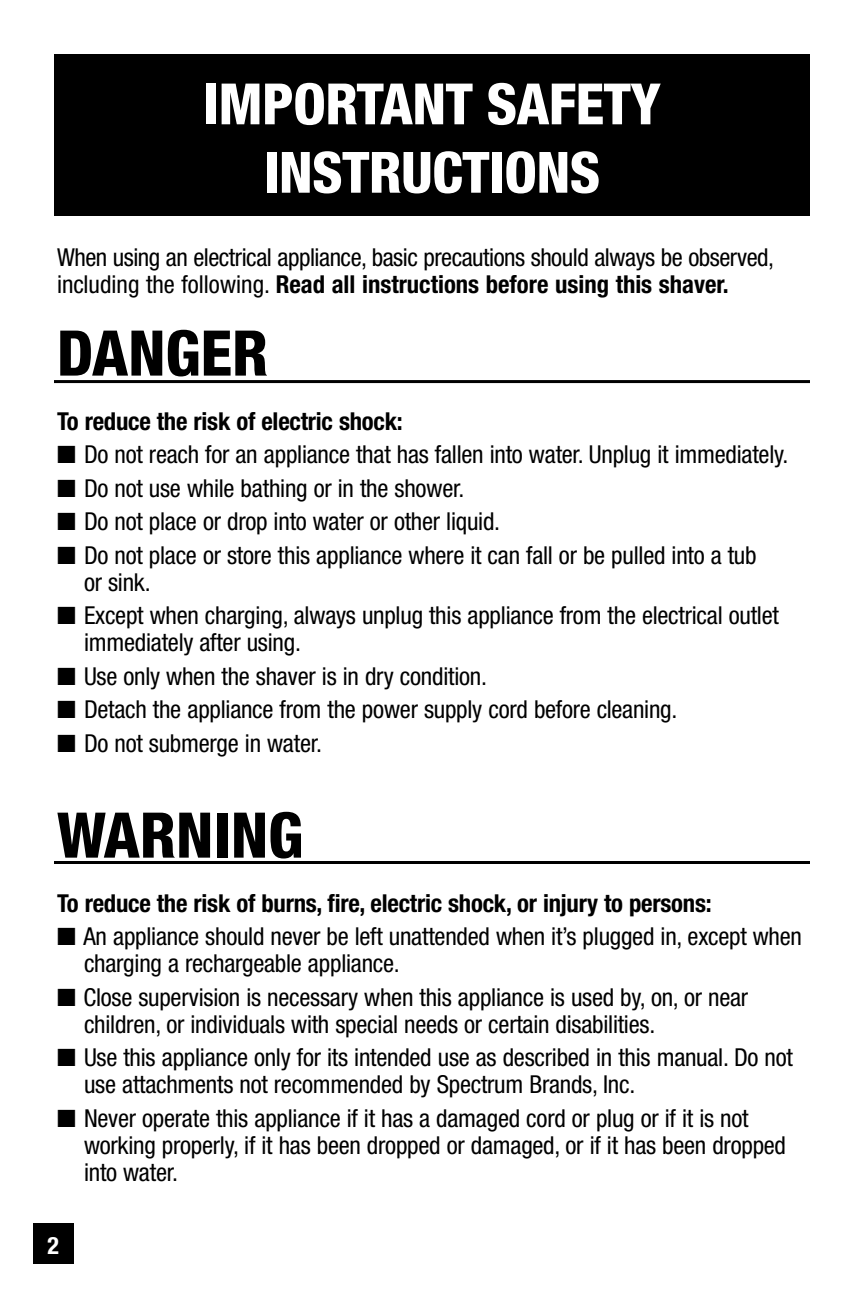
<style>
.page{position:relative;width:864px;height:1296px;background:#fff}
.page>*{position:absolute;margin:0;border:0;box-sizing:border-box;transform-origin:0 0}
.t1{font:800 condensed 63px "Helvetica Neue";color:#000}
.t2{font:800 condensed 57px/68.4px "Helvetica Neue";letter-spacing:-.01em;color:#fff;text-align:center}
.t3{font:condensed 24.6px/27px "Helvetica Neue";letter-spacing:-.01em;color:#000}
.t4{font:700 condensed 24.6px "Helvetica Neue";letter-spacing:-.01em;color:#000}
.t5{font:700 condensed 24px "Helvetica Neue";color:#fff}
.s1{font-weight:700}
</style>
<div class="page">
<div style="left:54px;top:55px;width:756px;height:161px;background:#000"></div>
<div style="left:33px;top:1223px;width:41px;height:41px;background:#000"></div>
<hr style="left:54px;top:861px;width:756px;height:3px;background:#000">
<hr style="left:54px;top:380px;width:756px;height:3px;background:#000">
<h2 class="t2" style="left:203px;top:69px;width:459px">IMPORTANT SAFETY<br>INSTRUCTIONS</h2>
<p class="t3" style="left:57px;top:243px;width:719px">When using an electrical appliance, basic precautions should always be observed, including the following. <span class="s1">Read all instructions before using this shaver.</span></p>
<h1 class="t1" style="left:57px;top:314px;width:213px">DANGER</h1>
<p class="t4" style="left:57px;top:406px;width:347px">To reduce the risk of electric shock:</p>
<p class="t3" style="left:57px;top:441px;width:733px">■ Do not reach for an appliance that has fallen into water. Unplug it immediately.</p>
<p class="t3" style="left:57px;top:474px;width:409px">■ Do not use while bathing or in the shower.</p>
<p class="t3" style="left:57px;top:508px;width:445px">■ Do not place or drop into water or other liquid.</p>
<p class="t3" style="left:84px;top:541px;width:674px;text-indent:-27px">■ Do not place or store this appliance where it can fall or be pulled into a tub or sink.</p>
<p class="t3" style="left:84px;top:602px;width:696px;text-indent:-27px">■ Except when charging, always unplug this appliance from the electrical outlet immediately after using.</p>
<p class="t3" style="left:57px;top:662px;width:432px">■ Use only when the shaver is in dry condition.</p>
<p class="t3" style="left:57px;top:696px;width:622px">■ Detach the appliance from the power supply cord before cleaning.</p>
<p class="t3" style="left:57px;top:729px;width:267px">■ Do not submerge in water.</p>
<h1 class="t1" style="left:57px;top:796px;width:248px">WARNING</h1>
<p class="t4" style="left:57px;top:888px;width:656px">To reduce the risk of burns, fire, electric shock, or injury to persons:</p>
<p class="t3" style="left:84px;top:923px;width:720px;text-indent:-27px">■ An appliance should never be left unattended when it’s plugged in, except when charging a rechargeable appliance.</p>
<p class="t3" style="left:84px;top:983px;width:666px;text-indent:-27px">■ Close supervision is necessary when this appliance is used by, on, or near children, or individuals with special needs or certain disabilities.</p>
<p class="t3" style="left:84px;top:1044px;width:711px;text-indent:-27px">■ Use this appliance only for its intended use as described in this manual. Do not use attachments not recommended by Spectrum Brands, Inc.</p>
<p class="t3" style="left:84px;top:1104px;width:704px;text-indent:-27px">■ Never operate this appliance if it has a damaged cord or plug or if it is not working properly, if it has been dropped or damaged, or if it has been dropped into water.</p>
<p class="t5" style="left:47px;top:1231px;width:13px">2</p>
</div>
